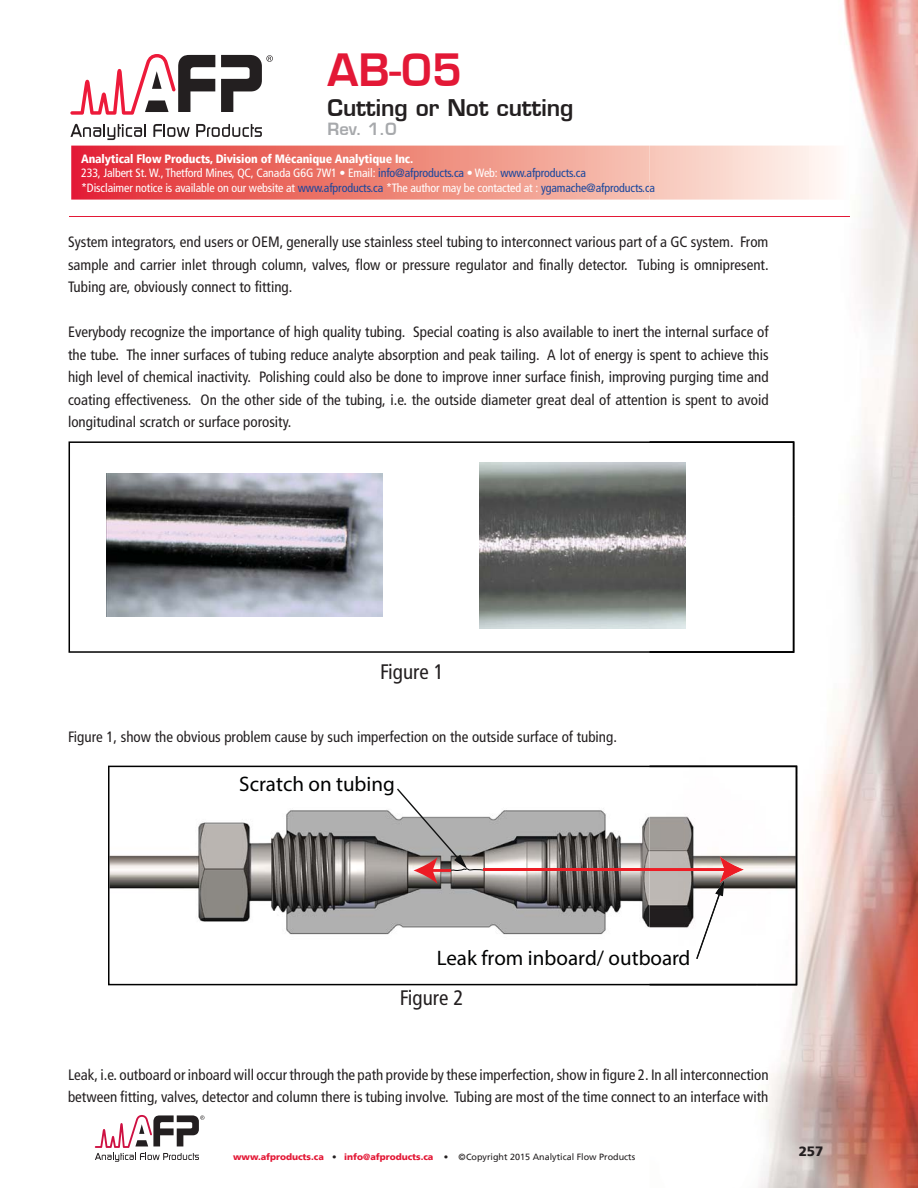
<style>
.page{position:relative;width:918px;height:1188px;background:#fff}
.page>*{position:absolute;margin:0;border:0;box-sizing:border-box;transform-origin:0 0}
.t1{font:600 43.5px "Eurostile LT";color:#e31836}
.t2{font:600 22.5px "Eurostile LT";color:#231f20}
.t3{font:21px "Myriad Pro";color:#010202}
.t4{font:condensed 21px "Frutiger LT";color:#231f20}
.t5{font:600 16.5px "Eurostile LT";color:#a7a9ac}
.t6{font:condensed 15px/22.5px "Frutiger LT";color:#231f20;text-align:justify}
.t7{font:900 13.5px "Frutiger LT";color:#231f20}
.t8{font:condensed 12px/14.4px "Frutiger LT";letter-spacing:-.01em;color:#fff}
.t9{font:9px "Frutiger LT";color:#231f20}
.s1{font-weight:900}
.s2{color:#19469d}
.s3{color:#221f1f}
.s4{font-weight:900;color:#e31836}
</style>
<div class="page">
<svg style="left:70px;top:124px;width:76px;height:16px"></svg>
<svg style="left:153px;top:124px;width:37px;height:13px"></svg>
<svg style="left:196px;top:124px;width:66px;height:13px"></svg>
<svg style="left:70px;top:54px;width:145px;height:61px"></svg>
<svg style="left:221px;top:55px;width:52px;height:57px"></svg>
<hr style="left:70px;top:216px;width:780px;height:1px;background:#e31836">
<svg style="left:69px;top:441px;width:581px;height:212px"></svg>
<img style="left:480px;top:463px;width:170px;height:165px">
<svg style="left:108px;top:766px;width:542px;height:219px"></svg>
<img style="left:650px;top:0;width:268px;height:774px">
<img style="left:757px;top:774px;width:161px;height:414px">
<img style="left:650px;top:985px;width:107px;height:1px">
<img style="left:655px;top:146px;width:195px;height:54px">
<svg style="left:71px;top:146px;width:584px;height:54px;background:#ec7971"></svg>
<img style="left:650px;top:236px;width:118px;height:15px">
<img style="left:650px;top:258px;width:119px;height:15px">
<img style="left:650px;top:326px;width:119px;height:15px">
<img style="left:650px;top:348px;width:119px;height:15px">
<img style="left:650px;top:371px;width:119px;height:15px">
<img style="left:650px;top:393px;width:119px;height:15px">
<img style="left:757px;top:1068px;width:12px;height:15px">
<img style="left:757px;top:1091px;width:12px;height:15px">
<img style="left:650px;top:216px;width:200px;height:1px">
<img style="left:650px;top:441px;width:144px;height:212px">
<img style="left:650px;top:766px;width:147px;height:219px">
<svg style="left:95px;top:1115px;width:109px;height:47px"></svg>
<h1 class="t1" style="left:328px;top:43px;width:136px">AB-05</h1>
<h2 class="t2" style="left:328px;top:94px;width:247px">Cutting or Not cutting</h2>
<p class="t5" style="left:328px;top:119px;width:71px">Rev. 1.0</p>
<p class="t8" style="left:81px;top:151px;width:576px"><span class="s1">Analytical Flow Products, Division of Mécanique Analytique Inc.<br></span>233, Jalbert St. W., Thetford Mines, QC, Canada G6G 7W1 • Email: <span class="s2">info@afproducts.ca</span> • Web: <span class="s2">www.afproducts.ca<br></span>*Disclaimer notice is available on our website at <span class="s2">www.afproducts.ca</span> *The author may be contacted at : <span class="s2">ygamache@afproducts.ca</span></p>
<p class="t6" style="left:68px;top:231px;width:702px">System integrators, end users or OEM, generally use stainless steel tubing to interconnect various part of a GC system. From sample and carrier inlet through column, valves, flow or pressure regulator and finally detector. Tubing is omnipresent.<br>Tubing are, obviously connect to fitting.</p>
<p class="t6" style="left:68px;top:321px;width:702px">Everybody recognize the importance of high quality tubing. Special coating is also available to inert the internal surface of the tube. The inner surfaces of tubing reduce analyte absorption and peak tailing. A lot of energy is spent to achieve this high level of chemical inactivity. Polishing could also be done to improve inner surface finish, improving purging time and coating effectiveness. On the other side of the tubing, i.e. the outside diameter great deal of attention is spent to avoid longitudinal scratch or surface porosity.</p>
<h3 class="t4" style="left:380px;top:660px;width:65px">Figure 1</h3>
<p class="t6" style="left:68px;top:726px;width:550px">Figure 1, show the obvious problem cause by such imperfection on the outside surface of tubing.</p>
<h3 class="t3" style="left:239px;top:776px;width:157px">Scratch on tubing</h3>
<h3 class="t3" style="left:437px;top:950px;width:255px">Leak from inboard/ outboard</h3>
<h3 class="t4" style="left:400px;top:985px;width:65px">Figure 2</h3>
<p class="t6" style="left:68px;top:1063px;width:702px">Leak, i.e. outboard or inboard will occur through the path provide by these imperfection, show in figure 2. In all interconnection between fitting, valves, detector and column there is tubing involve. Tubing are most of the time connect to an interface wit<span class="s3">h</span></p>
<p class="t9" style="left:233px;top:1152px;width:404px"><span class="s4">www.afproducts.ca</span> • <span class="s4">info@afproducts.ca</span> • ©Copyright 2015 Analytical Flow Products</p>
<p class="t7" style="left:799px;top:1143px;width:26px">257</p>
</div>
